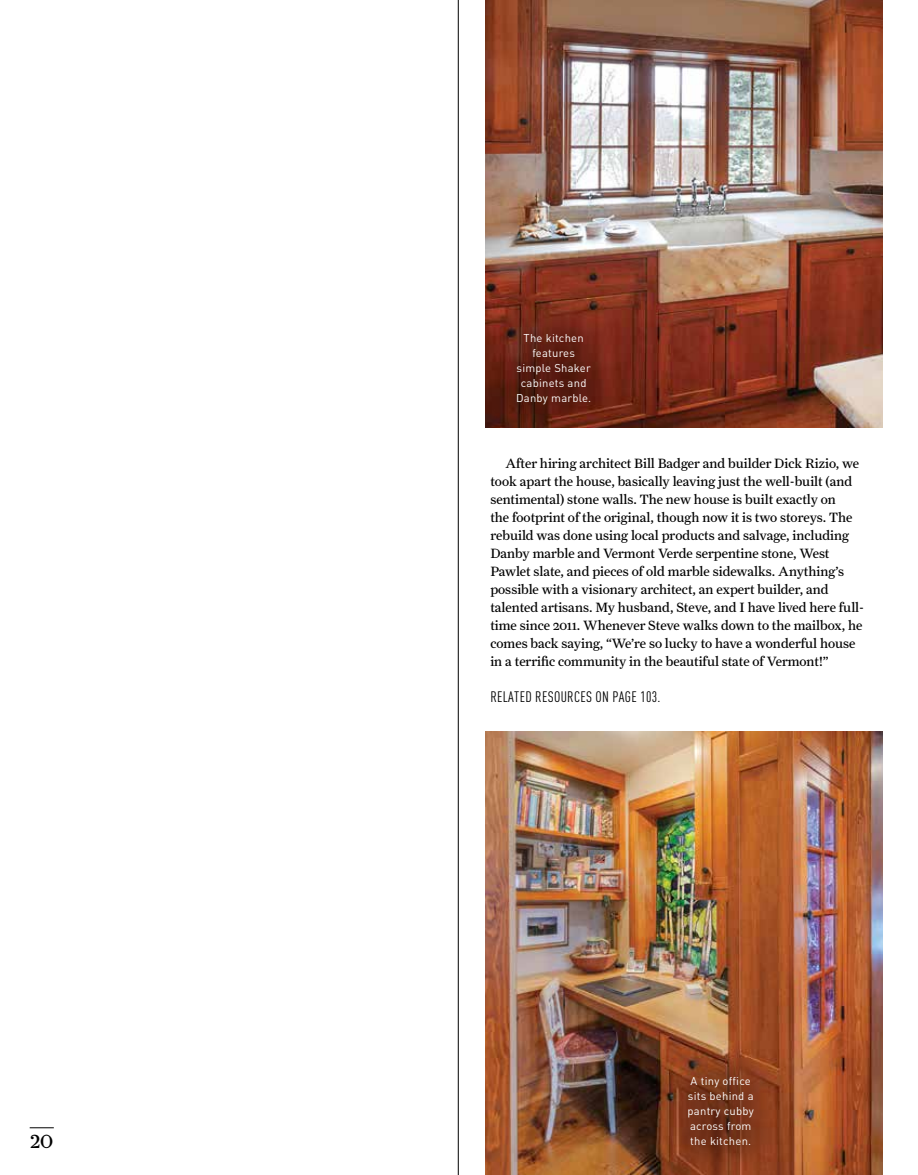
<style>
.page{position:relative;width:918px;height:1175px;background:#fff}
.page>*{position:absolute;margin:0;border:0;box-sizing:border-box;transform-origin:0 0}
.t1{font:19.2px "Farnham Display";color:#000}
.t2{font:15px "DIN Cond";letter-spacing:.02em;color:#000}
.t3{font:13.5px/18px "Farnham Text";color:#000}
.t4{font:11.25px/15px "DIN";letter-spacing:.02em;color:#fff;text-align:center}
</style>
<div class="page">
<img style="left:485px;top:0;width:398px;height:427px">
<svg style="left:30px;top:1127px;width:24px;height:1px"></svg>
<hr style="left:458px;top:0;width:1px;height:1174px;background:#000">
<img style="left:485px;top:731px;width:398px;height:443px">
<div style="left:488px;top:305px;width:131px;height:127px;background:#000;opacity:.25"></div>
<div style="left:660px;top:1048px;width:122px;height:126px;background:#000;opacity:.25"></div>
<h1 class="t1" style="left:30px;top:1130px;width:24px">20</h1>
<p class="t4" style="left:516px;top:330px;width:77px">The kitchen features simple Shaker cabinets and<br>Danby marble.</p>
<p class="t3" style="left:490px;top:454px;width:375px;text-indent:15px">After hiring architect Bill Badger and builder Dick Rizio, we took apart the house, basically leaving just the well-built (and sentimental) stone walls. The new house is built exactly on<br>the footprint of the original, though now it is two storeys. The rebuild was done using local products and salvage, including Danby marble and Vermont Verde serpentine stone, West Pawlet slate, and pieces of old marble sidewalks. Anything’s possible with a visionary architect, an expert builder, and talented artisans. My husband, Steve, and I have lived here full&shy;time since 2011. Whenever Steve walks down to the mailbox, he comes back saying, “We’re so lucky to have a wonderful house in a terrific community in the beautiful state of Vermont!”</p>
<p class="t2" style="left:490px;top:688px;width:172px">RELATED RESOURCES ON PAGE 103.</p>
<p class="t4" style="left:688px;top:1073px;width:68px;text-align:left">A tiny office sits behind a pantry cubby across from the kitchen.</p>
</div>
